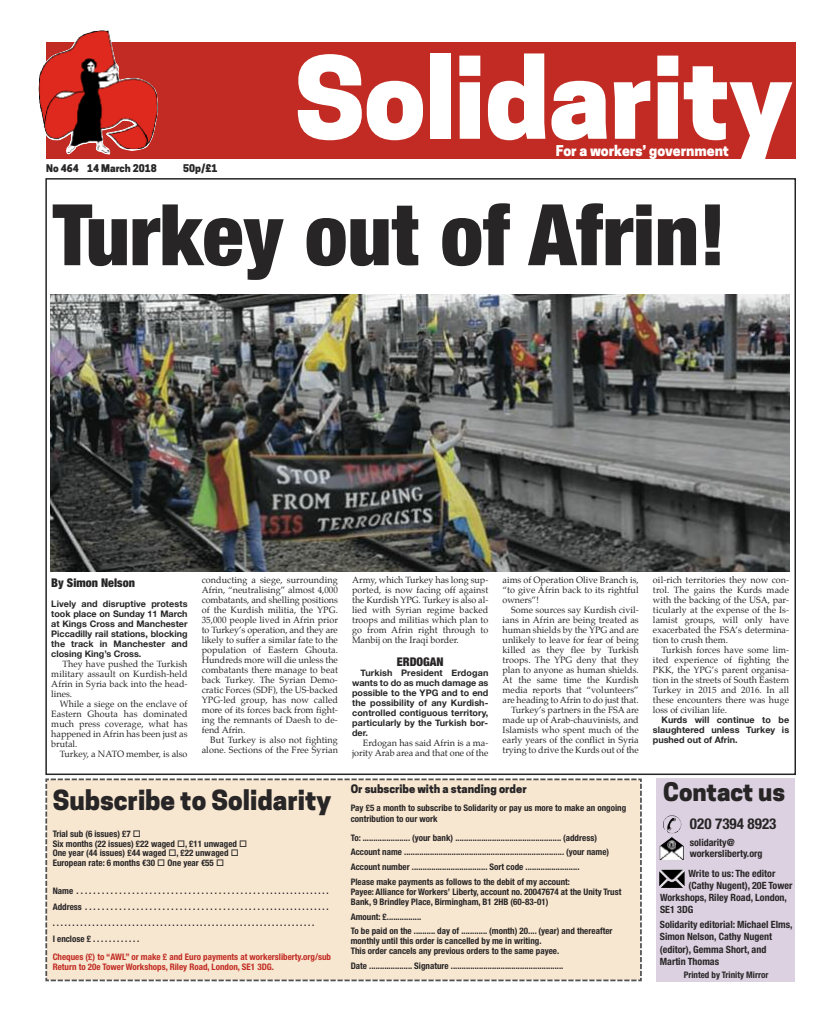
<style>
.page{position:relative;width:820px;height:1021px;background:#fff}
.page>*{position:absolute;margin:0;border:0;box-sizing:border-box;transform-origin:0 0}
.t1{font:800 106.6px "Cooper Hewitt";letter-spacing:-.01em;color:#fff}
.t2{font:900 condensed 85px "Helvetica Neue";color:#272526}
.t3{font:800 26px "Cooper Hewitt";color:#272526}
.t4{font:800 24px "Cooper Hewitt";color:#272526}
.t5{font:700 condensed 15px "Helvetica Neue";color:#272526}
.t6{font:800 14px "Cooper Hewitt";color:#fff}
.t7{font:900 condensed 12px "Helvetica Neue";color:#272526}
.t8{font:800 11px "Cooper Hewitt";color:#272526}
.t9{font:700 condensed 10px/12px "Helvetica Neue";color:#272526}
.t10{font:800 10px "Cooper Hewitt";color:#272526}
.t11{font:9px/10px "Palatino";color:#272526;text-align:justify}
.t12{font:700 condensed 9px/9.8px "Helvetica Neue";color:#272526}
.t13{font:700 9px/10px "Helvetica Neue";letter-spacing:.01em;color:#272526;text-align:justify}
.t14{font:700 condensed 9px/10px "Helvetica Neue";color:#c12b23}
</style>
<div class="page">
<div style="left:46px;top:42px;width:749px;height:116px;background:#c12b23"></div>
<div style="left:45px;top:778px;width:597px;height:204px;background:#f8e7d0"></div>
<img style="left:38px;top:30px;width:120px;height:125px">
<div style="left:655px;top:778px;width:139px;height:204px;background:#dcd1e0"></div>
<img style="left:663px;top:815px;width:18px;height:18px">
<img style="left:659px;top:837px;width:24px;height:23px">
<img style="left:659px;top:869px;width:25px;height:19px">
<img style="left:51px;top:294px;width:738px;height:277px">
<p class="t10" style="left:46px;top:162px;width:112px">No 464 14 March 2018</p>
<p class="t10" style="left:183px;top:162px;width:36px">50p/£1</p>
<h1 class="t1" style="left:294px;top:35px;width:499px">Solidarity</h1>
<h3 class="t6" style="left:555px;top:142px;width:175px">For a workers’ government</h3>
<h2 class="t2" style="left:53px;top:165px;width:674px">Turkey out of Afrin!</h2>
<h3 class="t7" style="left:51px;top:573px;width:85px">By Simon Nelson</h3>
<p class="t13" style="left:51px;top:598px;width:138px">Lively and disruptive protests took place on Sunday 11 March at Kings Cross and Manchester Piccadilly rail stations, blocking the track in Manchester and closing King’s Cross.</p>
<p class="t11" style="left:51px;top:659px;width:138px;text-indent:11px">They have pushed the Turkish military assault on Kurdish-held Afrin in Syria back into the head&shy;lines.</p>
<p class="t11" style="left:51px;top:699px;width:138px;text-indent:9px">While a siege on the enclave of Eastern Ghouta has dominated much press coverage, what has happened in Afrin has been just as brutal.</p>
<p class="t11" style="left:60px;top:749px;width:129px">Turkey, a NATO member, is also</p>
<p class="t11" style="left:202px;top:575px;width:138px">conducting a siege, surrounding Afrin, “neutralising” almost 4,000 combatants, and shelling positions of the Kurdish militia, the YPG.<br>35,000 people lived in Afrin prior to Turkey’s operation, and they are likely to suffer a similar fate to the population of Eastern Ghouta.<br>Hundreds more will die unless the combatants there manage to beat back Turkey. The Syrian Demo&shy;cratic Forces (SDF), the US-backed YPG-led group, has now called more of its forces back from fight&shy;ing the remnants of Daesh to de&shy;fend Afrin.</p>
<p class="t11" style="left:202px;top:735px;width:138px;text-align:right">But Turkey is also not fighting alone. Sections of the Free Syrian</p>
<h3 class="t3" style="left:53px;top:784px;width:280px">Subscribe to Solidarity</h3>
<p class="t12" style="left:53px;top:828px;width:196px">Trial sub (6 issues) £7 □<br>Six months (22 issues) £22 waged □, £11 unwaged □ One year (44 issues) £44 waged □, £22 unwaged □ European rate: 6 months €30 □ One year €55 □</p>
<p class="t12" style="left:53px;top:882px;width:277px;line-height:16px">Name . . . . . . . . . . . . . . . . . . . . . . . . . . . . . . . . . . . . . . . . . . . .................<br>Address . . . . . . . . . . . . . . . . . . . . . . . . . . . . . . . . . . . . . . . . . ................. ..................................................................<br>Ienclose£............</p>
<p class="t14" style="left:53px;top:951px;width:280px">Cheques (£) to “AWL” or make £ and Euro payments at workersliberty.org/sub<br>Return to 20e Tower Workshops, Riley Road, London, SE1 3DG.</p>
<p class="t11" style="left:352px;top:575px;width:138px">Army, which Turkey has long sup&shy;ported, is now facing off against the Kurdish YPG. Turkey is also al&shy;lied with Syrian regime backed troops and militias which plan to go from Afrin right through to Manbij on the Iraqi border.</p>
<h3 class="t7" style="left:396px;top:651px;width:48px">ERDOGAN</h3>
<p class="t13" style="left:352px;top:667px;width:138px;text-indent:9px">Turkish President Erdogan wants to do as much damage as possible to the YPG and to end the possibility of any Kurdish&shy;controlled contiguous territory, particularly by the Turkish bor&shy;der.</p>
<p class="t11" style="left:352px;top:738px;width:138px;text-align:right">Erdogan has said Afrin is a ma&shy;jority Arab area and that one of the</p>
<p class="t11" style="left:502px;top:575px;width:138px">aims of Operation Olive Branch is, “to give Afrin back to its rightful owners”!</p>
<p class="t11" style="left:502px;top:605px;width:138px;text-align:right">Some sources say Kurdish civil&shy;ians in Afrin are being treated as human shields by the YPG and are unlikely to leave for fear of being killed as they flee by Turkish troops. The YPG deny that they plan to anyone as human shields.<br>At the same time the Kurdish media reports that “volunteers” are heading to Afrin to do just that.<br>Turkey’s partners in the FSA are made up of Arab-chauvinists, and<br>Islamists who spent much of the early years of the conflict in Syria trying to drive the Kurds out of the</p>
<p class="t8" style="left:350px;top:782px;width:177px">Or subscribe with a standing order</p>
<p class="t12" style="left:350px;top:802px;width:277px;line-height:10.2px">Pay £5 a month to subscribe to Solidarity or pay us more to make an ongoing contribution to our work</p>
<p class="t12" style="left:350px;top:829px;width:260px;line-height:14.8px">To: ...................... (your bank) ................................................. (address)<br>Account name .......................................................................... (your name)<br>Account number ................................... Sort code .........................<br>Please make payments as follows to the debit of my account:</p>
<p class="t12" style="left:350px;top:886px;width:272px">Payee: Alliance for Workers’ Liberty, account no. 20047674 at the Unity Trust<br>Bank, 9 Brindley Place, Birmingham, B1 2HB (60-83-01)</p>
<p class="t12" style="left:350px;top:908px;width:263px;line-height:14.8px">Amount: £................<br>To be paid on the .......... day of ............ (month) 20.... (year) and thereafter</p>
<p class="t12" style="left:350px;top:935px;width:210px">monthly until this order is cancelled by me in writing.<br>This order cancels any previous orders to the same payee.</p>
<p class="t12" style="left:350px;top:960px;width:214px">Date .................... Signature ....................................................</p>
<p class="t11" style="left:652px;top:575px;width:138px">oil-rich territories they now con&shy;trol. The gains the Kurds made with the backing of the USA, par&shy;ticularly at the expense of the Is&shy;lamist groups, will only have exacerbated the FSA’s determina&shy;tion to crush them.</p>
<p class="t11" style="left:652px;top:645px;width:138px;text-indent:9px">Turkish forces have some lim&shy;ited experience of fighting the PKK, the YPG’s parent organisa&shy;tion in the streets of South Eastern Turkey in 2015 and 2016. In all these encounters there was huge loss of civilian life.</p>
<p class="t13" style="left:652px;top:714px;width:138px;text-indent:9px">Kurds will continue to be slaughtered unless Turkey is pushed out of Afrin.</p>
<h3 class="t4" style="left:663px;top:777px;width:124px">Contact us</h3>
<h3 class="t5" style="left:689px;top:811px;width:88px">020 7394 8923</h3>
<p class="t9" style="left:689px;top:836px;width:74px;line-height:11px">solidarity@ workersliberty.org</p>
<p class="t9" style="left:688px;top:866px;width:88px">Write to us: The editor</p>
<p class="t9" style="left:688px;top:878px;width:106px">(Cathy Nugent), 20E Tower</p>
<p class="t9" style="left:659px;top:890px;width:128px">Workshops, Riley Road, London,</p>
<p class="t9" style="left:659px;top:902px;width:35px">SE1 3DG</p>
<p class="t9" style="left:659px;top:918px;width:134px">Solidarity editorial: Michael Elms,<br>Simon Nelson, Cathy Nugent (editor), Gemma Short, and<br>Martin Thomas</p>
<p class="t12" style="left:683px;top:969px;width:86px">Printed by Trinity Mirror</p>
</div>
